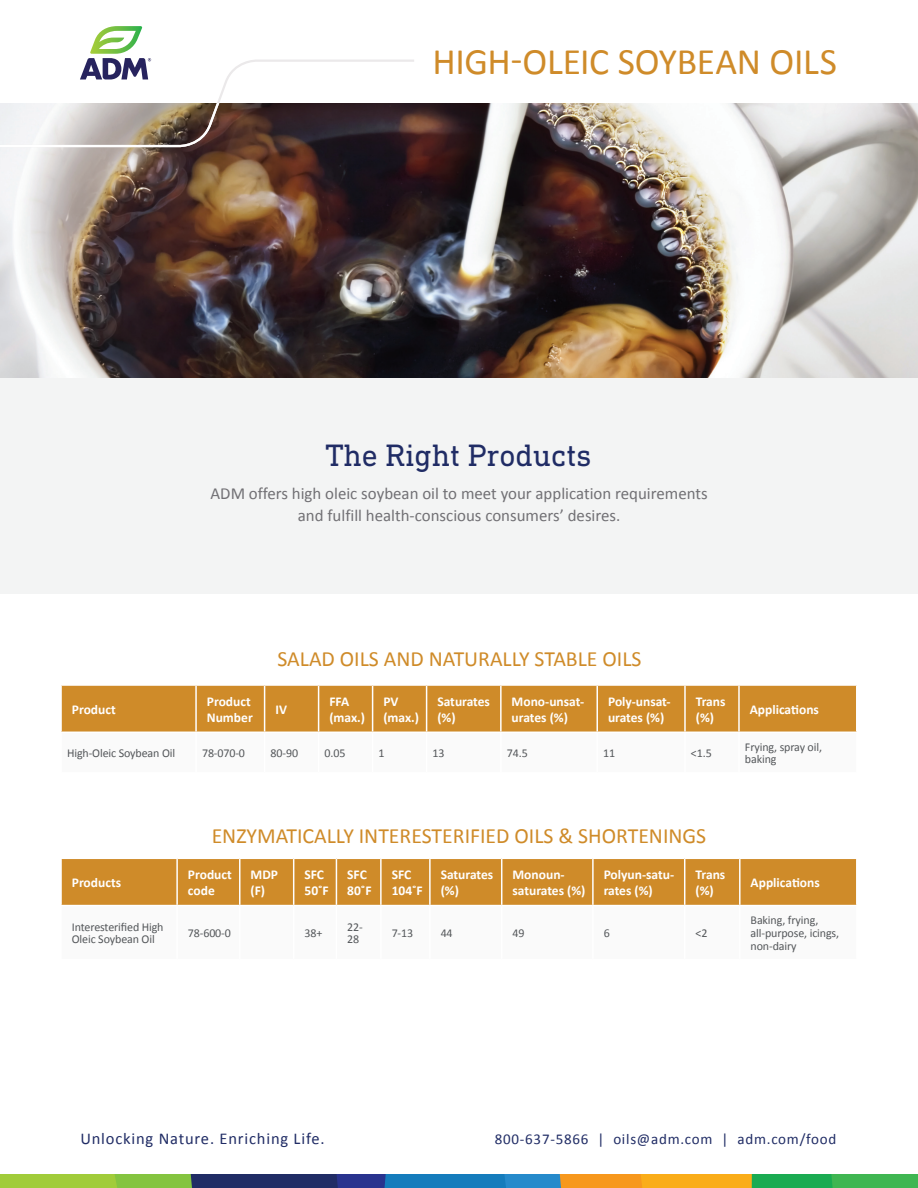
<style>
.page{position:relative;width:918px;height:1188px;background:#fff}
.page>*{position:absolute;margin:0;border:0;box-sizing:border-box;transform-origin:0 0}
.t1{font:37.5px "Calibri";letter-spacing:-.01em;color:#cf8b29}
.Headline_Blue{font:31.5px "DIN Next Slab Pro";color:#202c65}
.Subhead_color_14_5pt{font:21.75px "Calibri";color:#cf8b29}
.Body{font:16.8px/22.5px "Calibri";color:#717074;text-align:center}
.t2{font:16.5px "Calibri";letter-spacing:.05em;color:#202c65}
.t3{font:15px "Calibri";letter-spacing:.05em;color:#202c65}
.Chart_Header_9pt{font:700 13.5px/16.2px "Calibri";color:#fff}
.Chart_body_8pt{font:12px/12.6px "Calibri";letter-spacing:-.01em;color:#54575a}
</style>
<div class="page">
<div style="left:0;top:378px;width:918px;height:216px;background:#f3f4f4"></div>
<img style="left:0;top:104px;width:918px;height:274px">
<svg style="left:0;top:1175px;width:918px;height:13px;background:#678e5d"></svg>
<div style="left:62px;top:686px;width:794px;height:46px;background:#cf8b29"></div>
<hr style="left:195px;top:686px;width:2px;height:46px;background:#fff">
<hr style="left:264px;top:686px;width:1px;height:46px;background:#fff">
<hr style="left:318px;top:686px;width:1px;height:46px;background:#fff">
<hr style="left:372px;top:686px;width:1px;height:46px;background:#fff">
<hr style="left:426px;top:686px;width:1px;height:46px;background:#fff">
<hr style="left:500px;top:686px;width:2px;height:46px;background:#fff">
<hr style="left:596px;top:686px;width:2px;height:46px;background:#fff">
<hr style="left:684px;top:686px;width:2px;height:46px;background:#fff">
<hr style="left:738px;top:686px;width:2px;height:46px;background:#fff">
<div style="left:62px;top:859px;width:794px;height:46px;background:#cf8b29"></div>
<hr style="left:176px;top:859px;width:2px;height:46px;background:#fff">
<hr style="left:239px;top:859px;width:2px;height:46px;background:#fff">
<hr style="left:293px;top:859px;width:1px;height:46px;background:#fff">
<hr style="left:336px;top:859px;width:1px;height:46px;background:#fff">
<hr style="left:380px;top:859px;width:2px;height:46px;background:#fff">
<hr style="left:429px;top:859px;width:2px;height:46px;background:#fff">
<hr style="left:501px;top:859px;width:1px;height:46px;background:#fff">
<hr style="left:592px;top:859px;width:2px;height:46px;background:#fff">
<hr style="left:684px;top:859px;width:1px;height:46px;background:#fff">
<hr style="left:739px;top:859px;width:2px;height:46px;background:#fff">
<svg style="left:0;top:26px;width:416px;height:122px"></svg>
<h1 class="t1" style="left:432px;top:38px;width:406px">HIGH-OLEIC SOYBEAN OILS</h1>
<p class="Headline_Blue" style="left:325px;top:437px;width:268px">The Right Products</p>
<p class="Body" style="left:211px;top:481px;width:499px">ADM offers high oleic soybean oil to meet your application requirements and fulfill health-conscious consumers’ desires.</p>
<p class="Subhead_color_14_5pt" style="left:277px;top:645px;width:366px">SALAD OILS AND NATURALLY STABLE OILS</p>
<p class="Chart_Header_9pt" style="left:72px;top:701px;width:45px">Product</p>
<p class="Chart_Header_9pt" style="left:207px;top:693px;width:47px">Product<br>Number</p>
<p class="Chart_Header_9pt" style="left:275px;top:701px;width:13px">IV</p>
<p class="Chart_Header_9pt" style="left:329px;top:693px;width:37px">FFA (max.)</p>
<p class="Chart_Header_9pt" style="left:383px;top:693px;width:37px">PV (max.)</p>
<p class="Chart_Header_9pt" style="left:437px;top:693px;width:54px">Saturates (%)</p>
<p class="Chart_Header_9pt" style="left:512px;top:693px;width:74px">Mono-unsat&shy;urates (%)</p>
<p class="Chart_Header_9pt" style="left:608px;top:693px;width:64px">Poly-unsat&shy;urates (%)</p>
<p class="Chart_Header_9pt" style="left:696px;top:693px;width:31px">Trans</p>
<p class="Chart_Header_9pt" style="left:696px;top:709px;width:20px">(%)</p>
<p class="Chart_Header_9pt" style="left:750px;top:701px;width:71px">Applications</p>
<p class="Chart_body_8pt" style="left:67px;top:746px;width:110px">High-Oleic Soybean Oil</p>
<p class="Chart_body_8pt" style="left:202px;top:746px;width:45px">78-070-0</p>
<p class="Chart_body_8pt" style="left:271px;top:746px;width:29px">80-90</p>
<p class="Chart_body_8pt" style="left:325px;top:746px;width:22px">0.05</p>
<p class="Chart_body_8pt" style="left:379px;top:746px;width:8px">1</p>
<p class="Chart_body_8pt" style="left:433px;top:746px;width:14px">13</p>
<p class="Chart_body_8pt" style="left:507px;top:746px;width:22px">74.5</p>
<p class="Chart_body_8pt" style="left:603px;top:746px;width:14px">11</p>
<p class="Chart_body_8pt" style="left:691px;top:746px;width:22px">&lt;1.5</p>
<p class="Chart_body_8pt" style="left:745px;top:740px;width:79px">Frying, spray oil, baking</p>
<p class="Subhead_color_14_5pt" style="left:212px;top:822px;width:496px">ENZYMATICALLY INTERESTERIFIED OILS &amp; SHORTENINGS</p>
<p class="Chart_Header_9pt" style="left:72px;top:874px;width:51px">Products</p>
<p class="Chart_Header_9pt" style="left:188px;top:866px;width:45px">Product code</p>
<p class="Chart_Header_9pt" style="left:251px;top:866px;width:29px">MDP (F)</p>
<p class="Chart_Header_9pt" style="left:304px;top:866px;width:26px">SFC<br>50˚F</p>
<p class="Chart_Header_9pt" style="left:347px;top:866px;width:26px">SFC<br>80˚F</p>
<p class="Chart_Header_9pt" style="left:392px;top:866px;width:33px">SFC<br>104˚F</p>
<p class="Chart_Header_9pt" style="left:441px;top:866px;width:54px">Saturates</p>
<p class="Chart_Header_9pt" style="left:441px;top:882px;width:20px">(%)</p>
<p class="Chart_Header_9pt" style="left:513px;top:866px;width:74px">Monoun&shy;saturates (%)</p>
<p class="Chart_Header_9pt" style="left:604px;top:866px;width:72px">Polyun-satu&shy;rates (%)</p>
<p class="Chart_Header_9pt" style="left:696px;top:866px;width:31px">Trans</p>
<p class="Chart_Header_9pt" style="left:696px;top:882px;width:20px">(%)</p>
<p class="Chart_body_8pt" style="left:72px;top:920px;width:93px">Interesterified High<br>Oleic Soybean Oil</p>
<p class="Chart_body_8pt" style="left:188px;top:926px;width:45px">78-600-0</p>
<p class="Chart_body_8pt" style="left:304px;top:926px;width:19px">38+</p>
<p class="Chart_body_8pt" style="left:347px;top:920px;width:17px">22-<br>28</p>
<p class="Chart_body_8pt" style="left:392px;top:926px;width:23px">7-13</p>
<p class="Chart_body_8pt" style="left:441px;top:926px;width:14px">44</p>
<p class="Chart_body_8pt" style="left:513px;top:926px;width:14px">49</p>
<p class="Chart_body_8pt" style="left:604px;top:926px;width:8px">6</p>
<p class="Chart_body_8pt" style="left:696px;top:926px;width:13px">&lt;2</p>
<p class="Chart_Header_9pt" style="left:751px;top:874px;width:71px">Applications</p>
<p class="Chart_body_8pt" style="left:751px;top:914px;width:90px">Baking, frying, all-purpose, icings, non-dairy</p>
<p class="t2" style="left:80px;top:1128px;width:246px">Unlocking Nature. Enriching Life.</p>
<p class="t3" style="left:495px;top:1129px;width:343px">800-637-5866 | oils@adm.com | adm.com/food</p>
</div>
